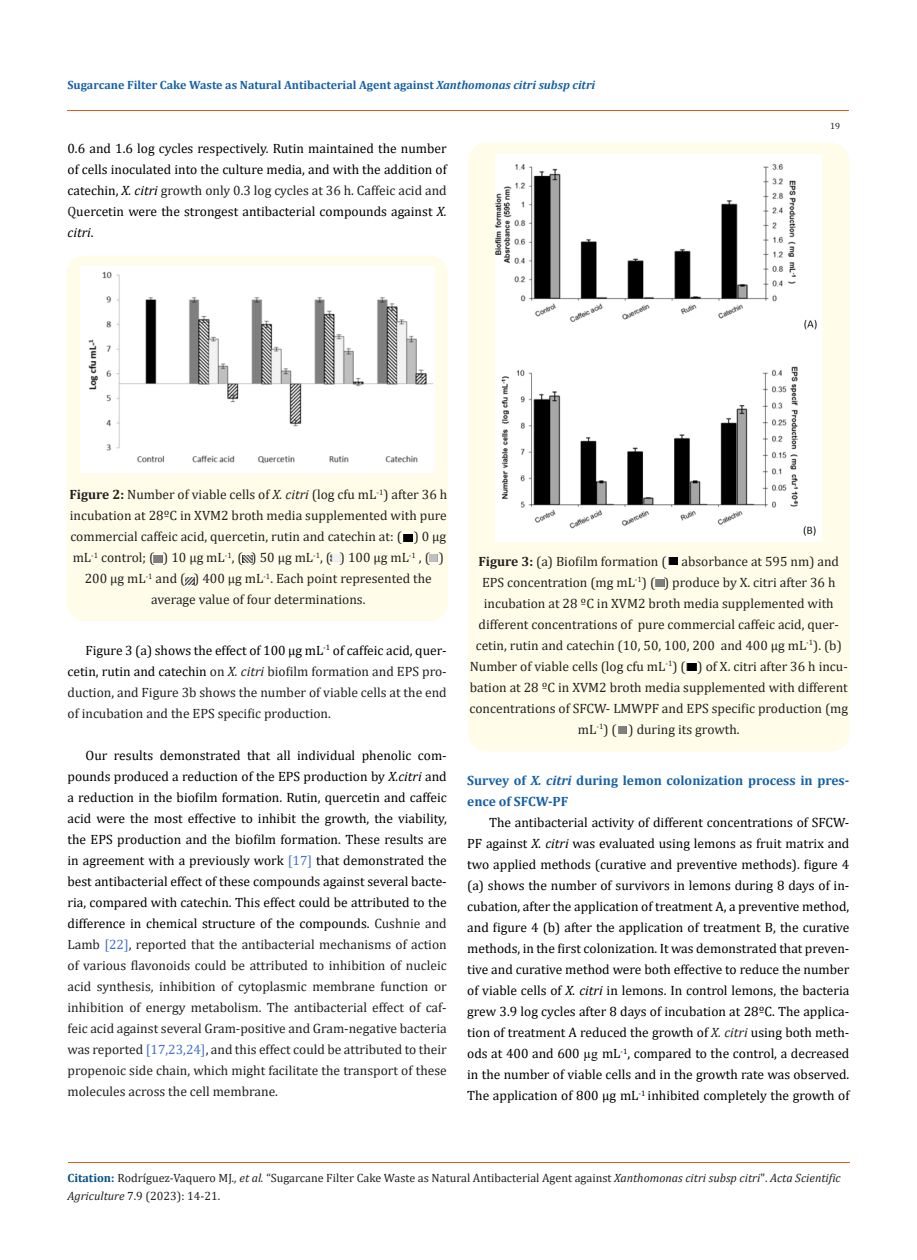
<style>
.page{position:relative;width:917px;height:1260px;background:#fff}
.page>*{position:absolute;margin:0;border:0;box-sizing:border-box;transform-origin:0 0}
.Default{font:13.5px/21px "Cambria";color:#000;text-align:justify}
.t1{font:13.5px/21px "Cambria";color:#231f20;text-align:center}
.Default-2{font:700 13.5px/21px "Cambria";color:#1560a6}
.t2{font:12px/18px "Cambria";color:#231f20}
.t3{font:700 12px "Cambria";color:#1560a6}
.t4{font:9px "Cambria";color:#231f20}
.s1{font-style:italic}
.s2{color:#231f20}
.s3{font-weight:700}
.s4{color:#000}
.s5{color:#4472c4}
.s6{font-style:italic;color:#231f20}
.s7{font-family:"Times New Roman"}
.s8{font-weight:700;color:#035089}
</style>
<div class="page">
<hr style="left:67px;top:110px;width:782px;height:1px;background:#e05d1a">
<div style="left:66px;top:256px;width:382px;height:365px;background:#fffde9;border-radius:18px"></div>
<img style="left:80px;top:266px;width:354px;height:206px">
<svg style="left:403px;top:534px;width:9px;height:8px"></svg>
<svg style="left:154px;top:555px;width:8px;height:7px"></svg>
<svg style="left:242px;top:555px;width:10px;height:7px"></svg>
<svg style="left:330px;top:555px;width:10px;height:7px"></svg>
<svg style="left:429px;top:555px;width:9px;height:7px"></svg>
<svg style="left:185px;top:577px;width:9px;height:7px"></svg>
<div style="left:468px;top:143px;width:381px;height:609px;background:#fffde9;border-radius:18px"></div>
<img style="left:495px;top:154px;width:326px;height:388px">
<svg style="left:669px;top:557px;width:9px;height:7px"></svg>
<svg style="left:655px;top:580px;width:9px;height:7px"></svg>
<svg style="left:618px;top:727px;width:8px;height:7px"></svg>
<svg style="left:687px;top:664px;width:9px;height:7px"></svg>
<hr style="left:68px;top:1163px;width:781px;height:1px;background:#e05d1a">
<p class="t3" style="left:67px;top:76px;width:529px">Sugarcane Filter Cake Waste as Natural Antibacterial Agent against <span class="s1">Xanthomonas citri subsp citri</span></p>
<p class="Default" style="left:67px;top:137px;width:381px">0.6 and 1.6 log cycles respectively. Rutin maintained the number of cells inoculated into the culture media, and with the addition of catechin, <span class="s1">X. citri</span> <span class="s2">growth only 0.3 log cycles at 36 h. Caffeic acid and Q</span>uercetin were the strongest antibacterial compounds against <span class="s1">X. citri</span>.</p>
<p class="t4" style="left:830px;top:120px;width:11px">19</p>
<p class="t1" style="left:69px;top:484px;width:379px"><span class="s3">Figure 2:</span> Number of viable cells of <span class="s1">X. citri</span> (log cfu mL<sup>-1</sup>) after 36 h incubation at 28ºC in XVM2 broth media supplemented with pure commercial caffeic acid, quercetin, rutin and catechin at: ( ) 0 µg mL<sup>-1</sup> control; ( ) 10 µg mL<sup>-1</sup>, ( ) 50 µg mL<sup>-1</sup>, ( ) 100 µg mL<sup>-1</sup> , ( )<br>200 µg mL<sup>-1</sup> and ( ) 400 µg mL<sup>-1</sup>. Each point represented the average value of four determinations.</p>
<p class="t1" style="left:67px;top:640px;width:381px;text-align:justify;text-indent:18px"><span class="s4">Figure 3 (a) shows the effect of 100 µg mL</span><sup>-1</sup> <span class="s4">of caffeic acid, quer&shy;cetin, rutin and catechin</span> on <span class="s1">X. citri</span> biofilm formation and EPS pro&shy;duction, and Figure 3b shows the number of viable cells at the end of incubation and the EPS specific production.</p>
<p class="Default" style="left:67px;top:745px;width:381px;text-indent:18px">Our results demonstrated that all individual phenolic com&shy;pounds produced a reduction of the EPS production by <span class="s1">X.citri</span> and a reduction in the biofilm formation. Rutin, quercetin and caffeic acid were the most effective to inhibit the growth, the viability, the EPS production and the biofilm formation. These results are in agreement with a previously work <span class="s5">[17]</span> that demonstrated the best antibacterial effect of these compounds against several bacte&shy;ria, compared with catechin. This effect could be attributed to the difference in chemical structure of the compounds. <span class="s2">Cushnie and Lamb</span> <span class="s5">[22]</span><span class="s2">, reported that the antibacterial mechanisms of action of various flavonoids could be attributed to inhibition of nucleic acid synthesis, inhibition of cytoplasmic membrane function or inhibition of energy metabolism. The antibacterial effect of caf&shy;feic acid against several Gram-positive and Gram-negative bacteria was reported</span> <span class="s5">[17,23,24]</span><span class="s2">, and this effect could be attributed to their propenoic side chain, which might facilitate the transport of these molecules across the cell membrane.</span></p>
<p class="t1" style="left:469px;top:551px;width:380px"><span class="s3">Figure 3:</span> (a) Biofilm formation ( absorbance at 595 nm) and EPS concentration (mg mL<sup>-1</sup>) ( ) produce by X. citri after 36 h incubation at 28 ºC in XVM2 broth media supplemented with different concentrations of pure commercial caffeic acid, quer&shy;cetin, rutin and catechin (10, 50, 100, 200 and 400 µg mL<sup>-1</sup>). (b)<br>Number of viable cells (log cfu mL<sup>-1</sup>) ( ) of X. citri after 36 h incu&shy;bation at 28 ºC in XVM2 broth media supplemented with different concentrations of SFCW- LMWPF and EPS specific production (mg mL<sup>-1</sup>) ( ) during its growth.</p>
<p class="Default-2" style="left:467px;top:770px;width:384px">Survey of <span class="s1">X. citri</span> during lemon colonization process in pres&shy;ence of SFCW-PF</p>
<p class="Default" style="left:467px;top:812px;width:384px;text-indent:22px">The antibacterial activity of different concentrations of SFCW-PF against <span class="s1">X. citri</span> was evaluated using lemons as fruit matrix and two applied methods (curative and preventive methods). figure 4 (a) shows the number of survivors in lemons during 8 days of in&shy;cubation, after the application of treatment A, a preventive method, and figure 4 (b) after the application of treatment B, the curative methods, in the first colonization. It was demonstrated that preven&shy;tive and curative method were both effective to reduce the number of viable cells of <span class="s1">X. citri</span> in lemons. In control lemons, the bacteria grew 3.9 log cycles after 8 days of incubation at 28ºC. The applica&shy;tion of treatment A reduced the growth of <span class="s6">X. citri</span> using both meth&shy;ods at 400 and 600 <span class="s7">µg</span> mL<sup>-1</sup>, compared to the control, a decreased in the number of viable cells and in the growth rate was observed.<br>The application of 800 µg mL<sup>-1</sup> inhibited completely the growth of</p>
<p class="t2" style="left:68px;top:1169px;width:774px"><span class="s8">Citation:</span> Rodríguez-Vaquero MJ<span class="s1">., et al.</span> “Sugarcane Filter Cake Waste as Natural Antibacterial Agent against <span class="s1">Xanthomonas citri subsp citri</span>". <span class="s1">Acta Scientific<br>Agriculture</span> 7.9 (2023): 14-21.</p>
</div>
